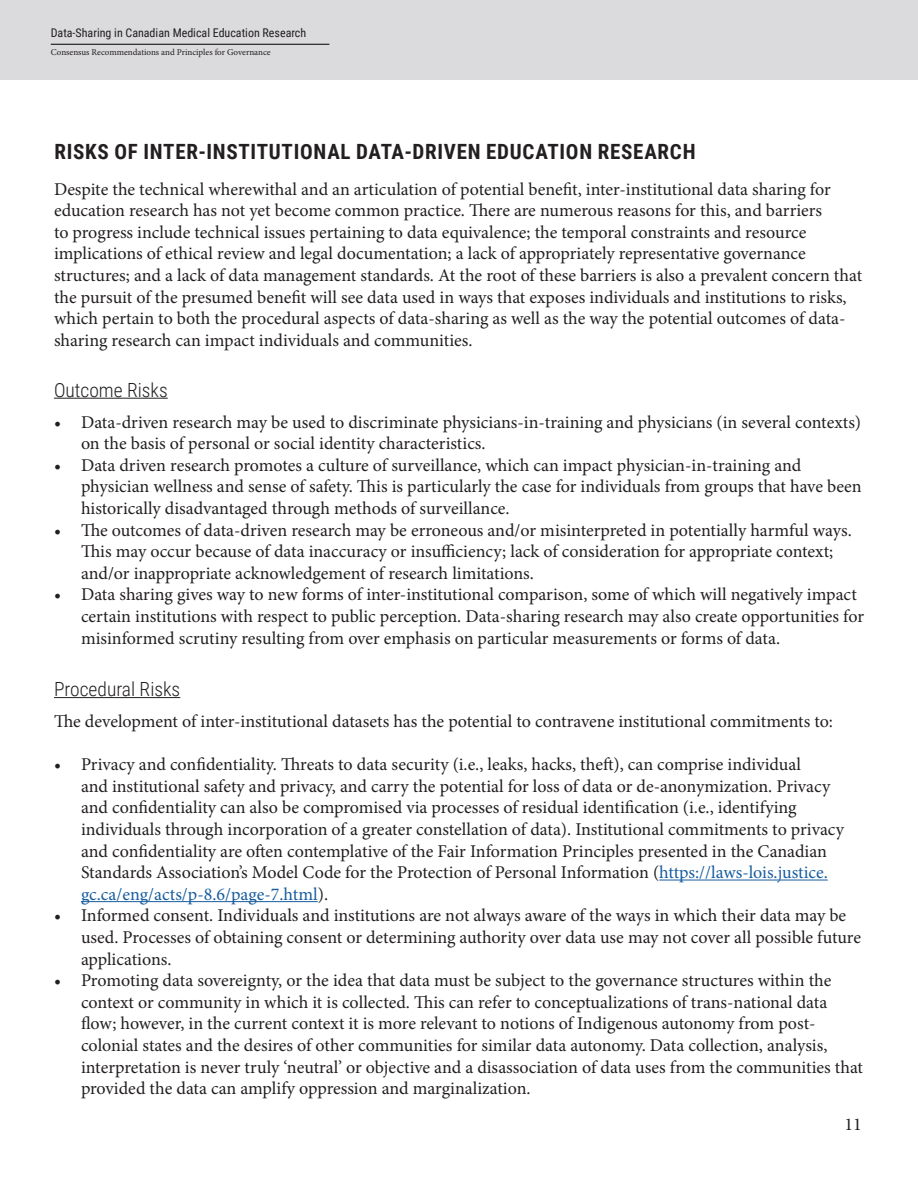
<style>
.page{position:relative;width:918px;height:1188px;background:#fff}
.page>*{position:absolute;margin:0;border:0;box-sizing:border-box;transform-origin:0 0}
.t1{font:700 21px "Roboto Condensed";letter-spacing:.035em;color:#231f20}
.t2{font:300 19.5px "Roboto Condensed";color:#231f20}
.t3{font:18px/21.6px "Minion Pro";color:#231f20}
.t4{font:12px "Roboto Condensed";color:#231f20}
.t5{font:9px "Minion Pro";letter-spacing:-.005em;color:#231f20}
.s1{color:#175d9e}
</style>
<div class="page">
<div style="left:0;top:0;width:918px;height:80px;background:#dbdadc"></div>
<hr style="left:51px;top:44px;width:278px;height:1px;background:#000">
<hr style="left:659px;top:880px;width:169px;height:1px;background:#175d9e">
<hr style="left:81px;top:901px;width:237px;height:1px;background:#175d9e">
<hr style="left:54px;top:398px;width:114px;height:1px;background:#231f20">
<hr style="left:54px;top:697px;width:126px;height:1px;background:#231f20">
<p class="t4" style="left:51px;top:24px;width:257px">Data-Sharing in Canadian Medical Education Research</p>
<p class="t5" style="left:51px;top:46px;width:221px">Consensus Recommendations and Principles for Governance</p>
<p class="t1" style="left:54px;top:137px;width:643px">RISKS OF INTER-INSTITUTIONAL DATA-DRIVEN EDUCATION RESEARCH</p>
<p class="t3" style="left:54px;top:178px;width:810px">Despite the technical wherewithal and an articulation of potential benefit, inter-institutional data sharing for education research has not yet become common practice. There are numerous reasons for this, and barriers<br>to progress include technical issues pertaining to data equivalence; the temporal constraints and resource implications of ethical review and legal documentation; a lack of appropriately representative governance structures; and a lack of data management standards. At the root of these barriers is also a prevalent concern that the pursuit of the presumed benefit will see data used in ways that exposes individuals and institutions to risks, which pertain to both the procedural aspects of data-sharing as well as the way the potential outcomes of data&shy;sharing research can impact individuals and communities.</p>
<p class="t2" style="left:54px;top:376px;width:115px">Outcome Risks</p>
<p class="t3" style="left:81px;top:411px;width:782px;text-indent:-27px">• Data-driven research may be used to discriminate physicians-in-training and physicians (in several contexts) on the basis of personal or social identity characteristics.</p>
<p class="t3" style="left:81px;top:454px;width:782px;text-indent:-27px">• Data driven research promotes a culture of surveillance, which can impact physician-in-training and physician wellness and sense of safety. This is particularly the case for individuals from groups that have been historically disadvantaged through methods of surveillance.</p>
<p class="t3" style="left:81px;top:519px;width:772px;text-indent:-27px">• The outcomes of data-driven research may be erroneous and/or misinterpreted in potentially harmful ways.<br>This may occur because of data inaccuracy or insufficiency; lack of consideration for appropriate context; and/or inappropriate acknowledgement of research limitations.</p>
<p class="t3" style="left:81px;top:584px;width:785px;text-indent:-27px">• Data sharing gives way to new forms of inter-institutional comparison, some of which will negatively impact certain institutions with respect to public perception. Data-sharing research may also create opportunities for misinformed scrutiny resulting from over emphasis on particular measurements or forms of data.</p>
<p class="t2" style="left:54px;top:676px;width:128px">Procedural Risks</p>
<p class="t3" style="left:54px;top:711px;width:781px">The development of inter-institutional datasets has the potential to contravene institutional commitments to:</p>
<p class="t3" style="left:81px;top:754px;width:765px;text-indent:-27px">• Privacy and confidentiality. Threats to data security (i.e., leaks, hacks, theft), can comprise individual<br>and institutional safety and privacy, and carry the potential for loss of data or de-anonymization. Privacy and confidentiality can also be compromised via processes of residual identification (i.e., identifying individuals through incorporation of a greater constellation of data). Institutional commitments to privacy and confidentiality are often contemplative of the Fair Information Principles presented in the Canadian Standards Association’s Model Code for the Protection of Personal Information (<span class="s1">https://laws-lois.justice. gc.ca/eng/acts/p-8.6/page-7.html</span>).</p>
<p class="t3" style="left:81px;top:905px;width:782px;text-indent:-27px">• Informed consent. Individuals and institutions are not always aware of the ways in which their data may be used. Processes of obtaining consent or determining authority over data use may not cover all possible future applications.</p>
<p class="t3" style="left:81px;top:970px;width:784px;text-indent:-27px">• Promoting data sovereignty, or the idea that data must be subject to the governance structures within the context or community in which it is collected. This can refer to conceptualizations of trans-national data flow; however, in the current context it is more relevant to notions of Indigenous autonomy from post&shy;colonial states and the desires of other communities for similar data autonomy. Data collection, analysis, interpretation is never truly ‘neutral’ or objective and a disassociation of data uses from the communities that provided the data can amplify oppression and marginalization.</p>
<p class="t3" style="left:845px;top:1113px;width:19px">11</p>
</div>
